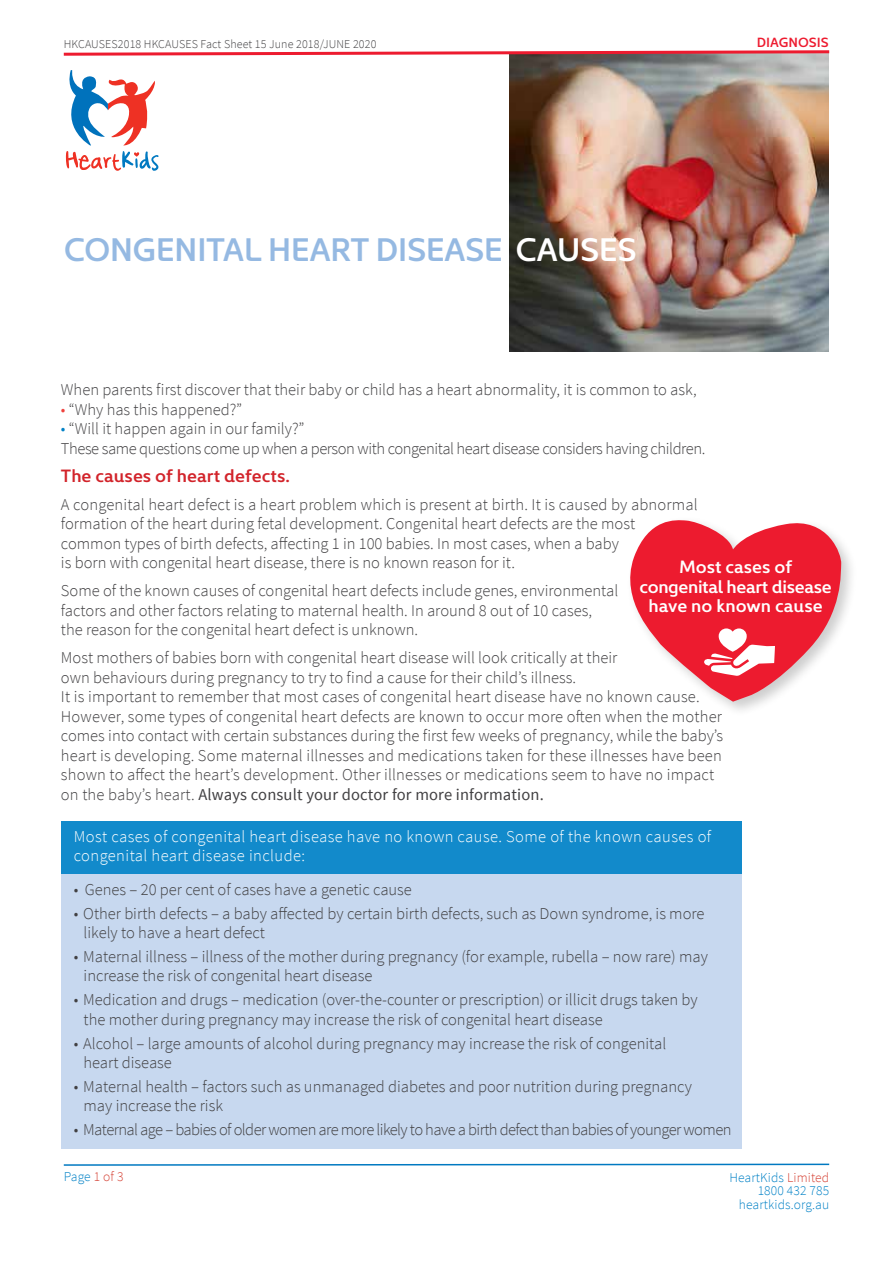
<style>
.page{position:relative;width:893px;height:1263px;background:#fff}
.page>*{position:absolute;margin:0;border:0;box-sizing:border-box;transform-origin:0 0}
.t1{font:600 33px "Kyrial Display Pro";letter-spacing:-.02em;color:#95b9e2}
.t2{font:600 18px/19.5px "Kyrial Display Pro";letter-spacing:-.015em;color:#fff;text-align:center}
.t3{font:600 18px "Kyrial Display Pro";color:#d2232a}
.t4{font:300 16.5px/19.5px "Source Sans Pro";color:#414042}
.t5{font:300 16.5px/19.5px "Source Sans Pro";letter-spacing:-.025em;color:#414042}
.t6{font:300 16.5px/19.5px "Source Sans Pro";letter-spacing:.025em;color:#fff}
.t7{font:300 16.5px "Source Sans Pro";letter-spacing:-.035em;color:#414042}
.t8{font:300 13.5px/13.5px "Source Sans Pro";letter-spacing:.01em;color:#0081c6;text-align:right}
.t9{font:600 13.5px "Kyrial Display Pro";color:#ed1b2f}
.t10{font:300 12px "Source Sans Pro";letter-spacing:.01em;color:#414042}
.s1{color:#fff}
.s2{color:#ef413c}
.s3{color:#0081c6}
.s4{font-weight:400}
.s5{color:#d54134}
</style>
<div class="page">
<svg style="left:66px;top:70px;width:93px;height:101px"></svg>
<div style="left:61px;top:821px;width:680px;height:53px;background:#128acb"></div>
<div style="left:61px;top:874px;width:680px;height:275px;background:#c7d8ef"></div>
<svg style="left:63px;top:1163px;width:767px;height:3px"></svg>
<img style="left:510px;top:57px;width:318px;height:294px">
<div style="left:626px;top:516px;width:232px;height:202px;background:#000;opacity:.2"></div>
<svg style="left:626px;top:517px;width:217px;height:185px"></svg>
<svg style="left:63px;top:50px;width:767px;height:7px"></svg>
<p class="t10" style="left:64px;top:37px;width:314px">HKCAUSES2018 HKCAUSES Fact Sheet 15 June 2018/JUNE 2020</p>
<p class="t9" style="left:757px;top:33px;width:74px">DIAGNOSIS</p>
<h1 class="t1" style="left:64px;top:226px;width:574px">CONGENITAL HEART DISEASE <span class="s1">CAUSES</span></h1>
<p class="t4" style="left:61px;top:380px;width:637px">When parents first discover that their baby or child has a heart abnormality, it is common to ask,</p>
<p class="t4" style="left:61px;top:399px;width:183px"><span class="s2">•</span> “Why has this happened?”</p>
<p class="t5" style="left:61px;top:419px;width:646px"><span class="s3">•</span> “Will it happen again in our family?”<br>These same questions come up when a person with congenital heart disease considers having children.</p>
<p class="t3" style="left:61px;top:462px;width:230px">The causes of heart defects.</p>
<p class="t4" style="left:61px;top:494px;width:638px">A congenital heart defect is a heart problem which is present at birth. It is caused by abnormal formation of the heart during fetal development. Congenital heart defects are the most common types of birth defects, affecting 1 in 100 babies. In most cases, when a baby<br>is born with congenital heart disease, there is no known reason for it.</p>
<p class="t4" style="left:61px;top:581px;width:559px">Some of the known causes of congenital heart defects include genes, environmental factors and other factors relating to maternal health. In around 8 out of 10 cases,<br>the reason for the congenital heart defect is unknown.</p>
<p class="t4" style="left:61px;top:648px;width:664px">Most mothers of babies born with congenital heart disease will look critically at their<br>own behaviours during pregnancy to try to find a cause for their child’s illness.<br>It is important to remember that most cases of congenital heart disease have no known cause.<br>However, some types of congenital heart defects are known to occur more often when the mother comes into contact with certain substances during the first few weeks of pregnancy, while the baby’s heart is developing. Some maternal illnesses and medications taken for these illnesses have been shown to affect the heart’s development. Other illnesses or medications seem to have no impact on the baby’s heart. <span class="s4">Always consult your doctor for more information.</span></p>
<p class="t6" style="left:74px;top:827px;width:639px">Most cases of congenital heart disease have no known cause. Some of the known causes of congenital heart disease include:</p>
<p class="t4" style="left:74px;top:880px;width:340px">• Genes – 20 per cent of cases have a genetic cause</p>
<p class="t4" style="left:84px;top:903px;width:622px;text-indent:-10px">• Other birth defects – a baby affected by certain birth defects, such as Down syndrome, is more likely to have a heart defect</p>
<p class="t4" style="left:84px;top:947px;width:626px;text-indent:-10px">• Maternal illness – illness of the mother during pregnancy (for example, rubella – now rare) may increase the risk of congenital heart disease</p>
<p class="t4" style="left:84px;top:990px;width:616px;text-indent:-10px">• Medication and drugs – medication (over-the-counter or prescription) or illicit drugs taken by the mother during pregnancy may increase the risk of congenital heart disease</p>
<p class="t4" style="left:84px;top:1033px;width:584px;text-indent:-10px">• Alcohol – large amounts of alcohol during pregnancy may increase the risk of congenital heart disease</p>
<p class="t4" style="left:84px;top:1077px;width:610px;text-indent:-10px">• Maternal health – factors such as unmanaged diabetes and poor nutrition during pregnancy may increase the risk</p>
<p class="t7" style="left:74px;top:1119px;width:659px">• Maternal age – babies of older women are more likely to have a birth defect than babies of younger women</p>
<p class="t2" style="left:639px;top:556px;width:194px">Most cases of congenital heart disease have no known cause</p>
<p class="t8" style="left:64px;top:1170px;width:61px">Page <span class="s5">1 of 3</span></p>
<p class="t8" style="left:729px;top:1170px;width:101px">HeartKids <span class="s5">Limited<br></span>1800 432 785 heartkids.org.au</p>
</div>
